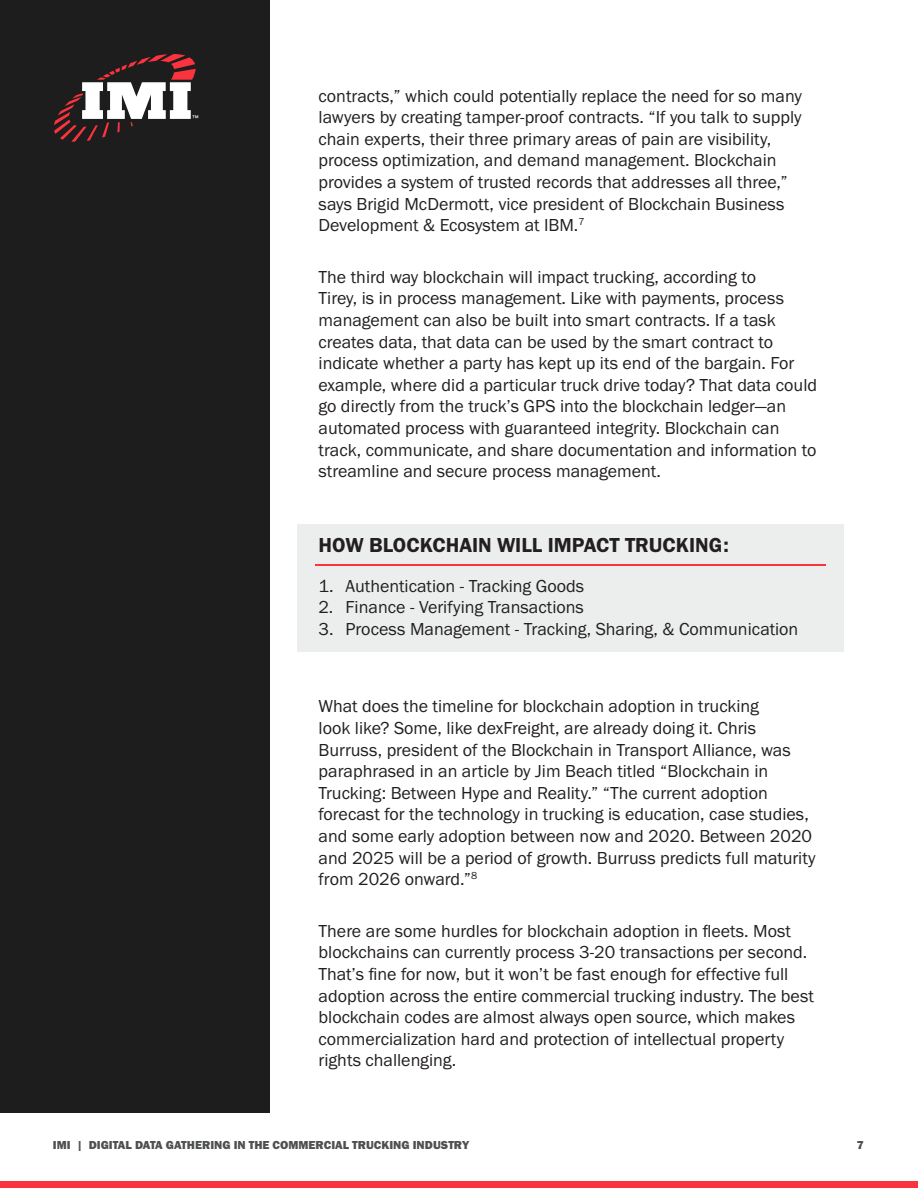
<style>
.page{position:relative;width:918px;height:1188px;background:#fff}
.page>*{position:absolute;margin:0;border:0;box-sizing:border-box;transform-origin:0 0}
.t1{font:21px "Franklin Gothic URW Dem";color:#231f20}
.t2{font:18px/21.6px "Franklin Gothic URW Boo";color:#231f20}
.t3{font:12px "Franklin Gothic URW Hea";color:#4f5151}
.t4{font:12px "Franklin Gothic URW Hea";color:#515151}
.t5{font:7.8px "Helvetica";color:#fff}
</style>
<div class="page">
<div style="left:0;top:0;width:270px;height:1112px;background:#1c1d1c"></div>
<svg style="left:54px;top:54px;width:142px;height:88px"></svg>
<div style="left:297px;top:524px;width:547px;height:128px;background:#ebeeed"></div>
<hr style="left:315px;top:564px;width:510px;height:1px;background:#fb333e">
<div style="left:0;top:1181px;width:918px;height:7px;background:#fb333e"></div>
<p class="t5" style="left:192px;top:113px;width:9px">™</p>
<p class="t2" style="left:319px;top:85px;width:485px">contracts,” which could potentially replace the need for so many lawyers by creating tamper-proof contracts. “If you talk to supply chain experts, their three primary areas of pain are visibility, process optimization, and demand management. Blockchain provides a system of trusted records that addresses all three,” says Brigid McDermott, vice president of Blockchain Business Development &amp; Ecosystem at IBM.<sup>7</sup></p>
<p class="t2" style="left:319px;top:266px;width:500px">The third way blockchain will impact trucking, according to<br>Tirey, is in process management. Like with payments, process management can also be built into smart contracts. If a task creates data, that data can be used by the smart contract to indicate whether a party has kept up its end of the bargain. For example, where did a particular truck drive today? That data could go directly from the truck’s GPS into the blockchain ledger—an automated process with guaranteed integrity. Blockchain can track, communicate, and share documentation and information to streamline and secure process management.</p>
<p class="t1" style="left:319px;top:533px;width:412px">HOW BLOCKCHAIN WILL IMPACT TRUCKING:</p>
<p class="t2" style="left:319px;top:574px;width:267px">1. Authentication - Tracking Goods</p>
<p class="t2" style="left:319px;top:596px;width:267px">2. Finance - Verifying Transactions</p>
<p class="t2" style="left:319px;top:618px;width:481px">3. Process Management - Tracking, Sharing, &amp; Communication</p>
<p class="t2" style="left:319px;top:695px;width:499px">What does the timeline for blockchain adoption in trucking<br>look like? Some, like dexFreight, are already doing it. Chris Burruss, president of the Blockchain in Transport Alliance, was paraphrased in an article by Jim Beach titled “Blockchain in Trucking: Between Hype and Reality.” “The current adoption forecast for the technology in trucking is education, case studies, and some early adoption between now and 2020. Between 2020 and 2025 will be a period of growth. Burruss predicts full maturity from 2026 onward.”<sup>8</sup></p>
<p class="t2" style="left:319px;top:920px;width:497px">There are some hurdles for blockchain adoption in fleets. Most blockchains can currently process 3-20 transactions per second.<br>That’s fine for now, but it won’t be fast enough for effective full adoption across the entire commercial trucking industry. The best blockchain codes are almost always open source, which makes commercialization hard and protection of intellectual property rights challenging.</p>
<p class="t3" style="left:53px;top:1137px;width:418px">IMI | DIGITAL DATA GATHERING IN THE COMMERCIAL TRUCKING INDUSTRY</p>
<p class="t4" style="left:857px;top:1137px;width:9px">7</p>
</div>
